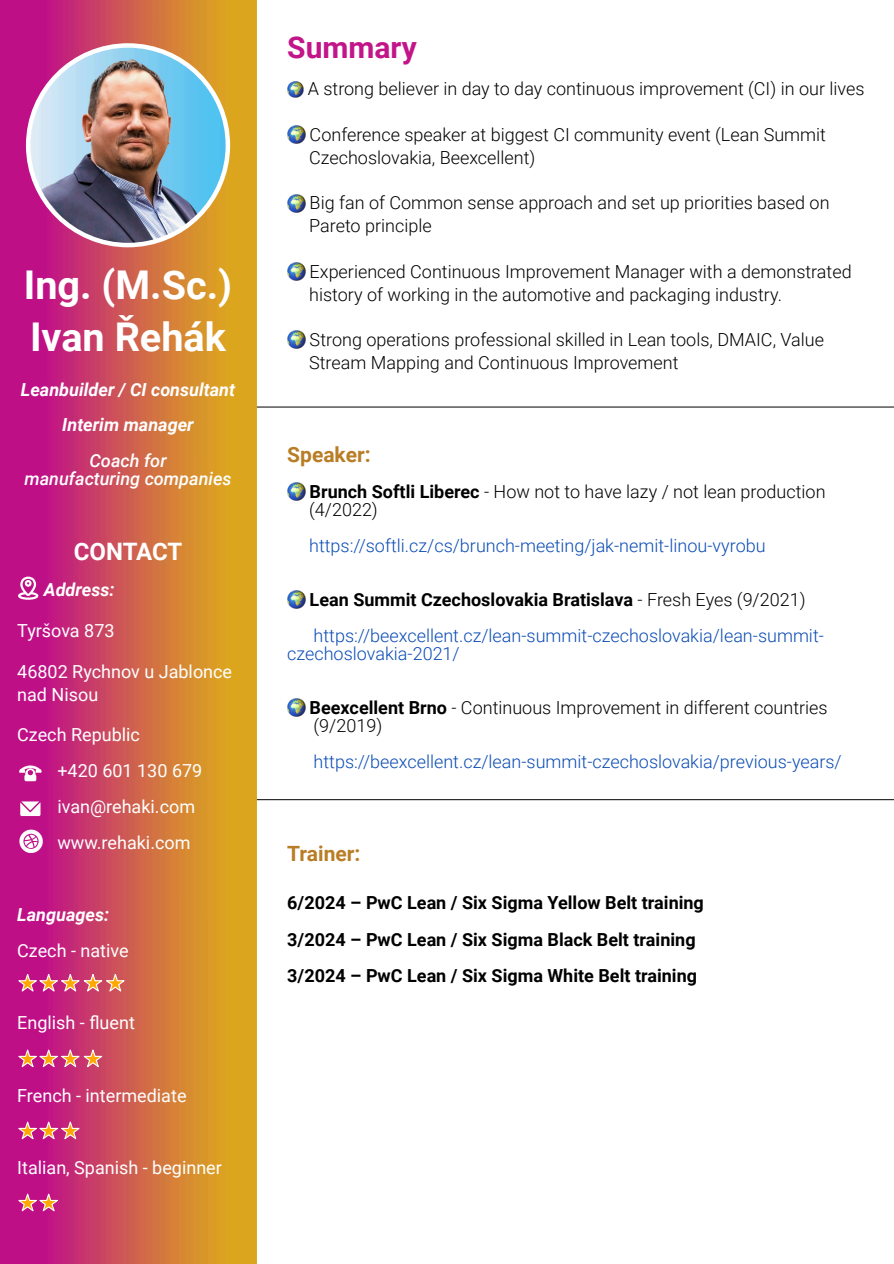
<style>
.page{position:relative;width:894px;height:1264px;background:#fff}
.page>*{position:absolute;margin:0;border:0;box-sizing:border-box;transform-origin:0 0}
.t1{font:700 39.6px/51.8px "Roboto";color:#fff}
.t2{font:700 30px "Roboto";color:#c21589}
.t3{font:700 24px "Roboto";letter-spacing:-.01em;color:#fff}
.t4{font:700 21px "Roboto";color:#b87d25}
.t5{font:300 18px/22.8px "Roboto";color:#000}
.t6{font:300 18px/36px "Roboto";color:#0b4cb4}
.t7{font:18px/36px "Roboto";color:#fff}
.t8{font:700 18px/36px "Roboto";color:#000}
.t9{font:italic 700 18px "Roboto";color:#fff}
.t10{font:italic 500 18px/18px "Roboto";color:#fff;text-align:center}
.s1{font-weight:700}
.s2{font-weight:700;color:#000}
.s3{color:#000}
</style>
<div class="page">
<hr style="left:0;top:799px;width:893px;height:1px;background:#000">
<hr style="left:0;top:406px;width:893px;height:1px;background:#000">
<img style="left:0;top:0;width:256px;height:1263px">
<img style="left:28px;top:45px;width:200px;height:200px;border-radius:50%">
<div style="left:26px;top:43px;width:204px;height:204px;border:4px solid #fff;border-radius:50%"></div>
<svg style="left:19px;top:765px;width:23px;height:16px"></svg>
<svg style="left:20px;top:801px;width:20px;height:15px"></svg>
<svg style="left:18px;top:576px;width:20px;height:23px"></svg>
<svg style="left:15px;top:972px;width:112px;height:21px;background:#d55c7a"></svg>
<svg style="left:15px;top:1048px;width:90px;height:21px;background:#d3557e"></svg>
<svg style="left:15px;top:1120px;width:67px;height:21px"></svg>
<svg style="left:15px;top:1192px;width:46px;height:21px"></svg>
<img style="left:287px;top:81px;width:17px;height:17px">
<img style="left:287px;top:126px;width:18px;height:18px">
<img style="left:287px;top:194px;width:18px;height:18px">
<img style="left:287px;top:262px;width:18px;height:18px">
<img style="left:287px;top:331px;width:18px;height:18px">
<img style="left:287px;top:482px;width:18px;height:18px">
<img style="left:287px;top:590px;width:18px;height:18px">
<img style="left:287px;top:698px;width:18px;height:18px">
<svg style="left:19px;top:829px;width:24px;height:24px"></svg>
<h1 class="t1" style="left:24px;top:263px;width:210px">Ing. (M.Sc.)<br>Ivan Řehák</h1>
<p class="t9" style="left:21px;top:382px;width:216px">Leanbuilder / CI consultant</p>
<p class="t9" style="left:62px;top:417px;width:133px">Interim manager</p>
<p class="t10" style="left:24px;top:453px;width:209px">Coach for<br>manufacturing companies</p>
<h3 class="t3" style="left:74px;top:542px;width:110px">CONTACT</h3>
<p class="t9" style="left:44px;top:582px;width:72px">Address:</p>
<p class="t7" style="left:17px;top:614px;width:99px">Tyršova 873</p>
<p class="t7" style="left:17px;top:661px;width:216px;line-height:22.8px">46802 Rychnov u Jablonce nad Nisou</p>
<p class="t7" style="left:57px;top:718px;width:146px;text-indent:-40px">Czech Republic<br>+420 601 130 679 ivan@rehaki.com www.rehaki.com</p>
<p class="t9" style="left:17px;top:907px;width:93px">Languages:</p>
<p class="t7" style="left:17px;top:934px;width:113px">Czech - native</p>
<p class="t7" style="left:17px;top:1006px;width:119px">English - fluent</p>
<p class="t7" style="left:17px;top:1078px;width:171px">French - intermediate</p>
<p class="t7" style="left:17px;top:1150px;width:206px">Italian, Spanish - beginner</p>
<h2 class="t2" style="left:287px;top:35px;width:131px">Summary</h2>
<p class="t5" style="left:308px;top:79px;width:558px">A strong believer in day to day continuous improvement (CI) in our lives</p>
<p class="t5" style="left:309px;top:125px;width:518px">Conference speaker at biggest CI community event (Lean Summit<br>Czechoslovakia, Beexcellent)</p>
<p class="t5" style="left:309px;top:193px;width:521px">Big fan of Common sense approach and set up priorities based on<br>Pareto principle</p>
<p class="t5" style="left:309px;top:262px;width:544px">Experienced Continuous Improvement Manager with a demonstrated history of working in the automotive and packaging industry.</p>
<p class="t5" style="left:309px;top:330px;width:516px">Strong operations professional skilled in Lean tools, DMAIC, Value<br>Stream Mapping and Continuous Improvement</p>
<p class="t4" style="left:287px;top:446px;width:85px">Speaker:</p>
<p class="t5" style="left:309px;top:484px;width:517px;line-height:18px"><span class="s1">Brunch Softli Liberec</span> - How not to have lazy / not lean production (4/2022)</p>
<p class="t6" style="left:309px;top:529px;width:458px">https://softli.cz/cs/brunch-meeting/jak-nemit-linou-vyrobu</p>
<p class="t6" style="left:309px;top:583px;width:515px"><span class="s2">Lean Summit Czechoslovakia Bratislava</span> <span class="s3">- Fresh Eyes (9/2021) </span>https://beexcellent.cz/lean-summit-czechoslovakia/lean-summit-</p>
<p class="t6" style="left:287px;top:637px;width:174px">czechoslovakia-2021/</p>
<p class="t5" style="left:309px;top:700px;width:519px;line-height:18px"><span class="s1">Beexcellent Brno</span> - Continuous Improvement in different countries (9/2019)</p>
<p class="t6" style="left:313px;top:745px;width:529px">https://beexcellent.cz/lean-summit-czechoslovakia/previous-years/</p>
<p class="t4" style="left:287px;top:845px;width:75px">Trainer:</p>
<p class="t8" style="left:287px;top:886px;width:418px">6/2024 – PwC Lean / Six Sigma Yellow Belt training<br>3/2024 – PwC Lean / Six Sigma Black Belt training<br>3/2024 – PwC Lean / Six Sigma White Belt training</p>
</div>
